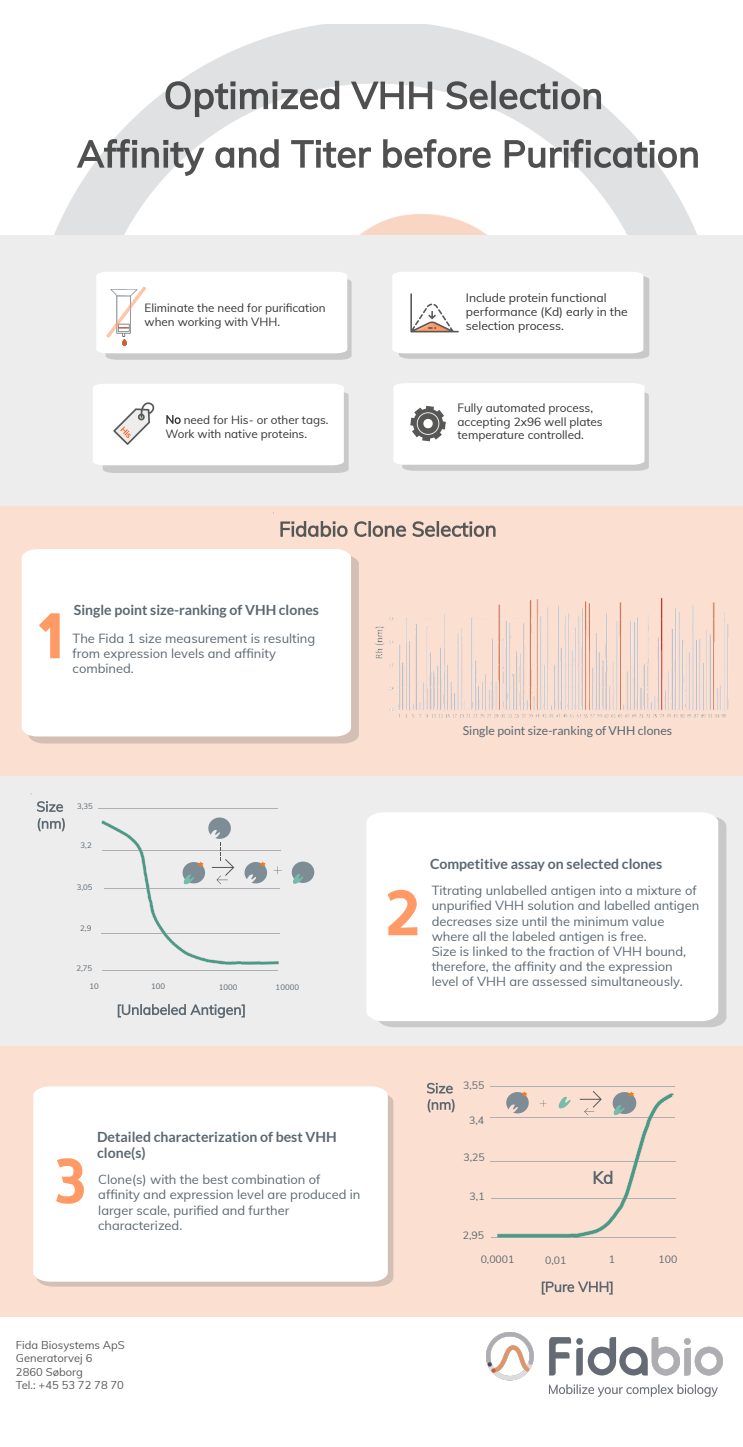
<style>
.page{position:relative;width:743px;height:1447px;background:#fff}
.page>*{position:absolute;margin:0;border:0;box-sizing:border-box;transform-origin:0 0}
.t1{font:700 14.1px/16.9px "Lato";color:#5b6770}
.t2{font:700 14.02px "Lato";color:#5b6770}
.t3{font:12.9px/15.1px "Muli";color:#5b6770}
.t4{font:12.23px "Lato";color:#5b6770}
.t5{font:12.08px/14.1px "Muli";color:#333}
.t6{font:11.77px/13.7px "Muli";color:#333}
.t7{font:11.7px/13.6px "Muli";color:#333}
.t8{font:11.18px/13.3px "Muli";color:#575756}
.t9{font:10.5px "Muli";color:#5b6770}
.t10{font:7.8px "Muli";color:#5b6770}
.s1{color:rgb(0 0 0/0)}
</style>
<div class="page">
<img style="left:54px;top:24px;width:644px;height:211px">
<div style="left:0;top:235px;width:742px;height:271px;background:#ededed"></div>
<div style="left:0;top:506px;width:742px;height:270px;background:#fbe0d2"></div>
<svg style="left:29px;top:556px;width:330px;height:187px;background:#d6c2b7"></svg>
<div style="left:0;top:776px;width:742px;height:270px;background:#ededed"></div>
<svg style="left:379px;top:818px;width:347px;height:209px;background:#cbcbcb"></svg>
<div style="left:0;top:1046px;width:742px;height:271px;background:#fbe0d2"></div>
<svg style="left:38px;top:1095px;width:355px;height:191px;background:#d8c4ba"></svg>
<svg style="left:165px;top:81px;width:436px;height:36px"></svg>
<svg style="left:77px;top:139px;width:620px;height:37px"></svg>
<div style="left:22px;top:549px;width:329px;height:187px;background:#fff"></div>
<div style="left:367px;top:813px;width:351px;height:208px;background:#fff"></div>
<div style="left:33px;top:1086px;width:355px;height:195px;background:#fff"></div>
<img style="left:487px;top:1332px;width:235px;height:65px">
<svg style="left:39px;top:613px;width:21px;height:45px"></svg>
<svg style="left:387px;top:890px;width:30px;height:45px"></svg>
<svg style="left:56px;top:1158px;width:28px;height:45px"></svg>
<img style="left:375px;top:598px;width:354px;height:120px">
<svg style="left:280px;top:521px;width:215px;height:16px"></svg>
<svg style="left:118px;top:1004px;width:127px;height:14px"></svg>
<svg style="left:394px;top:383px;width:254px;height:88px;background:#f4f4f4"></svg>
<svg style="left:37px;top:801px;width:26px;height:11px"></svg>
<svg style="left:38px;top:818px;width:27px;height:13px"></svg>
<svg style="left:427px;top:1083px;width:26px;height:10px"></svg>
<svg style="left:427px;top:1099px;width:27px;height:13px"></svg>
<svg style="left:392px;top:272px;width:257px;height:87px;background:#f8f7f7"></svg>
<svg style="left:541px;top:1281px;width:71px;height:13px"></svg>
<svg style="left:98px;top:808px;width:179px;height:1px"></svg>
<svg style="left:491px;top:1237px;width:184px;height:1px"></svg>
<svg style="left:93px;top:384px;width:255px;height:89px;background:#f7f6f6"></svg>
<svg style="left:96px;top:272px;width:255px;height:88px;background:#f9f9f8"></svg>
<svg style="left:102px;top:970px;width:175px;height:1px"></svg>
<img style="left:101px;top:821px;width:177px;height:143px">
<img style="left:497px;top:1118px;width:177px;height:119px">
<svg style="left:291px;top:861px;width:23px;height:23px"></svg>
<svg style="left:490px;top:1086px;width:184px;height:32px"></svg>
<svg style="left:593px;top:1170px;width:19px;height:14px"></svg>
<svg style="left:102px;top:817px;width:179px;height:72px"></svg>
<p class="t7" style="left:144px;top:302px;width:182px">Eliminate the need for purification when working with VHH.</p>
<p class="t7" style="left:165px;top:413px;width:165px"><span class="s1">No</span> need for His- or other tags.<br>Work with native proteins.</p>
<p class="t2" style="left:74px;top:601px;width:246px">Single point size-ranking of VHH clones</p>
<p class="t3" style="left:73px;top:631px;width:244px">The Fida 1 size measurement is resulting from expression levels and affi nity combined.</p>
<p class="t10" style="left:77px;top:802px;width:17px">3,35</p>
<p class="t10" style="left:81px;top:842px;width:13px">3,2</p>
<p class="t10" style="left:77px;top:883px;width:17px">3,05</p>
<p class="t10" style="left:80px;top:925px;width:13px">2,9</p>
<p class="t10" style="left:76px;top:965px;width:17px">2,75</p>
<p class="t10" style="left:89px;top:982px;width:11px">10</p>
<p class="t10" style="left:151px;top:983px;width:16px">100</p>
<p class="t10" style="left:219px;top:983px;width:20px">1000</p>
<p class="t10" style="left:275px;top:983px;width:25px">10000</p>
<p class="t1" style="left:97px;top:1127px;width:241px">Detailed characterization of best VHH clone(s)</p>
<p class="t3" style="left:98px;top:1172px;width:264px">Clone(s) with the best combination of<br>affi nity and expression level are produced in larger scale, purified and further characterized.</p>
<p class="t8" style="left:16px;top:1339px;width:110px">Fida Biosystems ApS<br>Generatorvej 6<br>2860 Søborg<br>Tel.: +45 53 72 78 70</p>
<p class="t5" style="left:466px;top:291px;width:163px">Include protein functional performance (Kd) early in the selection process.</p>
<p class="t6" style="left:457px;top:401px;width:147px">Fully automated process, accepting 2x96 well plates temperature controlled.</p>
<p class="t4" style="left:462px;top:723px;width:211px">Single point size-ranking of VHH clones</p>
<p class="t1" style="left:430px;top:855px;width:233px">Competitive assay on selected clones</p>
<p class="t3" style="left:431px;top:883px;width:269px">Titrating unlabelled antigen into a mixture of unpurified VHH solution and labelled antigen decreases size until the minimum value where all the labeled antigen is free.<br>Size is linked to the fraction of VHH bound, therefore, the affi nity and the expression level of VHH are assessed simultaneously.</p>
<p class="t9" style="left:463px;top:1080px;width:23px">3,55</p>
<p class="t9" style="left:469px;top:1115px;width:16px">3,4</p>
<p class="t9" style="left:463px;top:1152px;width:23px">3,25</p>
<p class="t9" style="left:469px;top:1191px;width:16px">3,1</p>
<p class="t9" style="left:463px;top:1231px;width:23px">2,95</p>
<p class="t9" style="left:480px;top:1254px;width:35px">0,0001</p>
<p class="t9" style="left:545px;top:1255px;width:23px">0,01</p>
<p class="t9" style="left:608px;top:1254px;width:8px">1</p>
<p class="t9" style="left:658px;top:1254px;width:20px">100</p>
</div>
